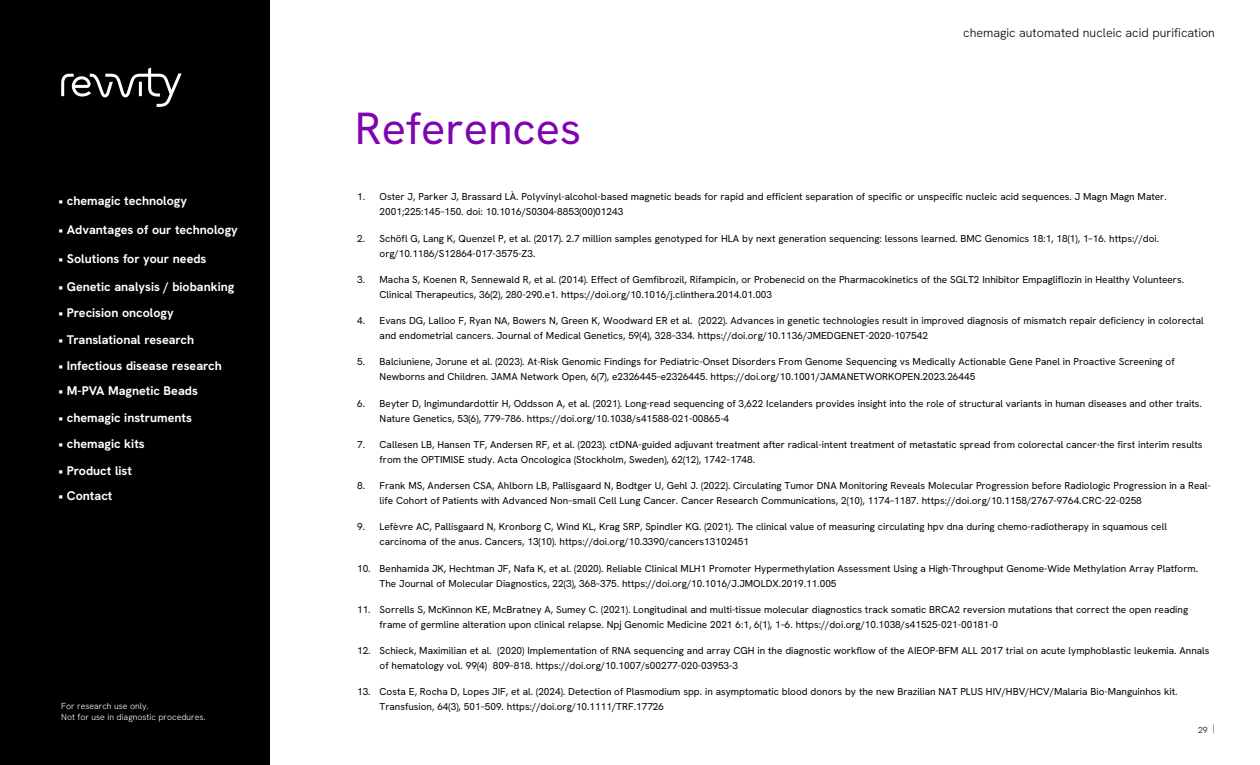
<style>
.page{position:relative;width:1260px;height:765px;background:#fff}
.page>*{position:absolute;margin:0;border:0;box-sizing:border-box;transform-origin:0 0}
.t1{font:45px "Hanken Grotesk";color:#7f03b0}
.t2{font:700 12.5px "Hanken Grotesk";color:#fff}
.t3{font:300 12.5px "Hanken Grotesk";color:#000}
.t4{font:10px/15px "Hanken Grotesk";color:#000}
.t5{font:300 8.75px/11.2px "Hanken Grotesk";color:#fff}
.t6{font:300 8.75px "Hanken Grotesk";color:#000}
</style>
<div class="page">
<div style="left:0;top:0;width:270px;height:765px;background:#000"></div>
<svg style="left:61px;top:68px;width:121px;height:39px"></svg>
<p class="t2" style="left:59px;top:193px;width:130px">• chemagic technology</p>
<p class="t2" style="left:59px;top:222px;width:181px">• Advantages of our technology</p>
<p class="t2" style="left:59px;top:251px;width:149px">• Solutions for your needs</p>
<p class="t2" style="left:59px;top:278px;width:177px">• Genetic analysis / biobanking</p>
<p class="t2" style="left:59px;top:305px;width:117px">• Precision oncology</p>
<p class="t2" style="left:59px;top:332px;width:137px">• Translational research</p>
<p class="t2" style="left:59px;top:358px;width:165px">• Infectious disease research</p>
<p class="t2" style="left:59px;top:383px;width:141px">• M-PVA Magnetic Beads</p>
<p class="t2" style="left:59px;top:409px;width:135px">• chemagic instruments</p>
<p class="t2" style="left:59px;top:436px;width:88px">• chemagic kits</p>
<p class="t2" style="left:59px;top:462px;width:75px">• Product list</p>
<p class="t2" style="left:59px;top:488px;width:55px">• Contact</p>
<p class="t5" style="left:61px;top:700px;width:146px">For research use only.<br>Not for use in diagnostic procedures.</p>
<h1 class="t1" style="left:355px;top:99px;width:228px">References</h1>
<p class="t3" style="left:963px;top:24px;width:253px">chemagic automated nucleic acid purification</p>
<p class="t4" style="left:380px;top:189px;width:789px;text-indent:-22px">1. Oster J, Parker J, Brassard LÀ. Polyvinyl-alcohol-based magnetic beads for rapid and efficient separation of specific or unspecific nucleic acid sequences. J Magn Magn Mater.<br>2001;225:145–150. doi: 10.1016/S0304-8853(00)01243</p>
<p class="t4" style="left:380px;top:230px;width:781px;text-indent:-22px">2. Schöfl G, Lang K, Quenzel P, et al. (2017). 2.7 million samples genotyped for HLA by next generation sequencing: lessons learned. BMC Genomics 18:1, 18(1), 1–16. https://doi. org/10.1186/S12864-017-3575-Z3.</p>
<p class="t4" style="left:380px;top:272px;width:806px;text-indent:-22px">3. Macha S, Koenen R, Sennewald R, et al. (2014). Effect of Gemfibrozil, Rifampicin, or Probenecid on the Pharmacokinetics of the SGLT2 Inhibitor Empagliflozin in Healthy Volunteers.<br>Clinical Therapeutics, 36(2), 280-290.e1. https://doi.org/10.1016/j.clinthera.2014.01.003</p>
<p class="t4" style="left:380px;top:313px;width:826px;text-indent:-22px">4. Evans DG, Lalloo F, Ryan NA, Bowers N, Green K, Woodward ER et al. (2022). Advances in genetic technologies result in improved diagnosis of mismatch repair deficiency in colorectal and endometrial cancers. Journal of Medical Genetics, 59(4), 328–334. https://doi.org/10.1136/JMEDGENET-2020-107542</p>
<p class="t4" style="left:380px;top:354px;width:797px;text-indent:-22px">5. Balciuniene, Jorune et al. (2023). At-Risk Genomic Findings for Pediatric-Onset Disorders From Genome Sequencing vs Medically Actionable Gene Panel in Proactive Screening of<br>Newborns and Children. JAMA Network Open, 6(7), e2326445–e2326445. https://doi.org/10.1001/JAMANETWORKOPEN.2023.26445</p>
<p class="t4" style="left:380px;top:395px;width:824px;text-indent:-22px">6. Beyter D, Ingimundardottir H, Oddsson A, et al. (2021). Long-read sequencing of 3,622 Icelanders provides insight into the role of structural variants in human diseases and other traits.<br>Nature Genetics, 53(6), 779–786. https://doi.org/10.1038/s41588-021-00865-4</p>
<p class="t4" style="left:380px;top:437px;width:825px;text-indent:-22px">7. Callesen LB, Hansen TF, Andersen RF, et al. (2023). ctDNA-guided adjuvant treatment after radical-intent treatment of metastatic spread from colorectal cancer-the first interim results from the OPTIMISE study. Acta Oncologica (Stockholm, Sweden), 62(12), 1742–1748.</p>
<p class="t4" style="left:380px;top:478px;width:833px;text-indent:-22px">8. Frank MS, Andersen CSA, Ahlborn LB, Pallisgaard N, Bodtger U, Gehl J. (2022). Circulating Tumor DNA Monitoring Reveals Molecular Progression before Radiologic Progression in a Real&shy;life Cohort of Patients with Advanced Non–small Cell Lung Cancer. Cancer Research Communications, 2(10), 1174–1187. https://doi.org/10.1158/2767-9764.CRC-22-0258</p>
<p class="t4" style="left:380px;top:519px;width:789px;text-indent:-22px">9. Lefèvre AC, Pallisgaard N, Kronborg C, Wind KL, Krag SRP, Spindler KG. (2021). The clinical value of measuring circulating hpv dna during chemo-radiotherapy in squamous cell carcinoma of the anus. Cancers, 13(10). https://doi.org/10.3390/cancers13102451</p>
<p class="t4" style="left:380px;top:560px;width:820px;text-indent:-22px">10. Benhamida JK, Hechtman JF, Nafa K, et al. (2020). Reliable Clinical MLH1 Promoter Hypermethylation Assessment Using a High-Throughput Genome-Wide Methylation Array Platform.<br>The Journal of Molecular Diagnostics, 22(3), 368–375. https://doi.org/10.1016/J.JMOLDX.2019.11.005</p>
<p class="t4" style="left:380px;top:602px;width:810px;text-indent:-22px">11. Sorrells S, McKinnon KE, McBratney A, Sumey C. (2021). Longitudinal and multi-tissue molecular diagnostics track somatic BRCA2 reversion mutations that correct the open reading frame of germline alteration upon clinical relapse. Npj Genomic Medicine 2021 6:1, 6(1), 1–6. https://doi.org/10.1038/s41525-021-00181-0</p>
<p class="t4" style="left:380px;top:643px;width:832px;text-indent:-22px">12. Schieck, Maximilian et al. (2020) Implementation of RNA sequencing and array CGH in the diagnostic workflow of the AIEOP-BFM ALL 2017 trial on acute lymphoblastic leukemia. Annals of hematology vol. 99(4) 809–818. https://doi.org/10.1007/s00277-020-03953-3</p>
<p class="t4" style="left:380px;top:684px;width:800px;text-indent:-22px">13. Costa E, Rocha D, Lopes JIF, et al. (2024). Detection of Plasmodium spp. in asymptomatic blood donors by the new Brazilian NAT PLUS HIV/HBV/HCV/Malaria Bio-Manguinhos kit.<br>Transfusion, 64(3), 501–509. https://doi.org/10.1111/TRF.17726</p>
<p class="t6" style="left:1198px;top:724px;width:18px">29 |</p>
</div>
